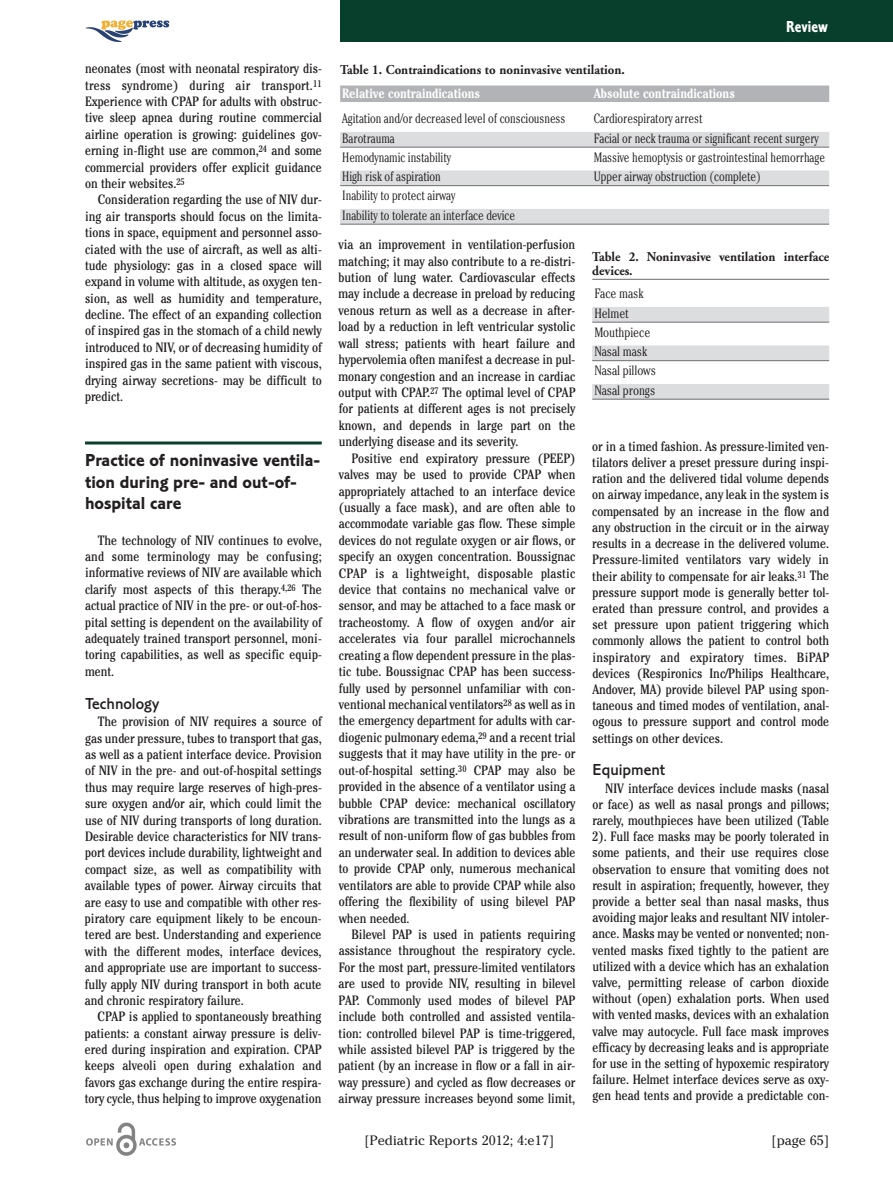
<style>
.page{position:relative;width:893px;height:1191px;background:#fff}
.page>*{position:absolute;margin:0;border:0;box-sizing:border-box;transform-origin:0 0}
.t1{font:18px/21.8px "Corinthian Bold Plain";color:#231f20}
.t2{font:16.5px "Corinthian Medium Plain";color:#231f20}
.t3{font:16.5px "Corinthian Bold Condensed Plain";color:#fff}
.t4{font:condensed 13.5px/16.4px "Cheltenham";color:#231f20;text-align:justify}
.t5{font:300 condensed 13.5px/19.2px "Cheltenham";letter-spacing:-.01em;color:#231f20;scale:.95 1}
.t6{font:700 13.5px/13.5px "Adobe Garamond";color:#231f20;scale:.95 1}
.t7{font:300 condensed 13.5px/19.2px "Cheltenham";letter-spacing:-.01em;color:#231f20}
.t8{font:700 condensed 13.5px "Cheltenham";letter-spacing:-.01em;color:#fff;scale:.95 1}
.t9{font:13.5px "Cheltenham";color:#231f20}
</style>
<div class="page">
<hr style="left:85px;top:441px;width:237px;height:3px;background:#083f2c">
<div style="left:340px;top:0;width:553px;height:42px;background:#083f2c"></div>
<img style="left:86px;top:1123px;width:90px;height:33px">
<img style="left:85px;top:20px;width:85px;height:22px">
<div style="left:340px;top:85px;width:489px;height:17px;background:#b2b3b7"></div>
<div style="left:340px;top:132px;width:489px;height:15px;background:#dcdddf"></div>
<hr style="left:340px;top:147px;width:489px;height:1px;background:#6c6d70">
<div style="left:340px;top:170px;width:489px;height:15px;background:#dcdddf"></div>
<hr style="left:340px;top:185px;width:489px;height:1px;background:#6c6d70">
<div style="left:340px;top:209px;width:489px;height:15px;background:#dcdddf"></div>
<hr style="left:340px;top:224px;width:489px;height:1px;background:#6c6d70">
<hr style="left:592px;top:279px;width:237px;height:1px;background:#6c6d70">
<div style="left:592px;top:307px;width:237px;height:15px;background:#dcdddf"></div>
<hr style="left:592px;top:322px;width:237px;height:1px;background:#6c6d70">
<div style="left:592px;top:345px;width:237px;height:15px;background:#dcdddf"></div>
<hr style="left:592px;top:360px;width:237px;height:1px;background:#6c6d70">
<div style="left:592px;top:384px;width:237px;height:15px;background:#dcdddf"></div>
<hr style="left:592px;top:399px;width:237px;height:1px;background:#6c6d70">
<p class="t4" style="left:85px;top:62px;width:238px">neonates (most with neonatal respiratory dis&shy;tress syndrome) during air transport.<sup>11<br></sup>Experience with CPAP for adults with obstruc&shy;tive sleep apnea during routine commercial airline operation is growing: guidelines gov&shy;erning in-flight use are common,<sup>24</sup> and some commercial providers offer explicit guidance on their websites.<sup>25</sup></p>
<p class="t4" style="left:85px;top:193px;width:238px;text-indent:13px">Consideration regarding the use of NIV dur&shy;ing air transports should focus on the limita&shy;tions in space, equipment and personnel asso&shy;ciated with the use of aircraft, as well as alti&shy;tude physiology: gas in a closed space will expand in volume with altitude, as oxygen ten&shy;sion, as well as humidity and temperature, decline. The effect of an expanding collection of inspired gas in the stomach of a child newly introduced to NIV, or of decreasing humidity of inspired gas in the same patient with viscous, drying airway secretions- may be difficult to predict.</p>
<h1 class="t1" style="left:85px;top:450px;width:237px">Practice of noninvasive ventila&shy;tion during pre- and out-of&shy;hospital care</h1>
<p class="t4" style="left:85px;top:533px;width:238px;text-indent:13px">The technology of NIV continues to evolve, and some terminology may be confusing; informative reviews of NIV are available which clarify most aspects of this therapy.<sup>4,26</sup> The actual practice of NIV in the pre- or out-of-hos&shy;pital setting is dependent on the availability of adequately trained transport personnel, moni&shy;toring capabilities, as well as specific equip&shy;ment.</p>
<p class="t2" style="left:85px;top:698px;width:76px">Technology</p>
<p class="t4" style="left:85px;top:714px;width:238px;text-indent:13px">The provision of NIV requires a source of gas under pressure, tubes to transport that gas, as well as a patient interface device. Provision of NIV in the pre- and out-of-hospital settings thus may require large reserves of high-pres&shy;sure oxygen and/or air, which could limit the use of NIV during transports of long duration.<br>Desirable device characteristics for NIV trans&shy;port devices include durability, lightweight and compact size, as well as compatibility with available types of power. Airway circuits that are easy to use and compatible with other res&shy;piratory care equipment likely to be encoun&shy;tered are best. Understanding and experience with the different modes, interface devices, and appropriate use are important to success&shy;fully apply NIV during transport in both acute and chronic respiratory failure.</p>
<p class="t4" style="left:85px;top:1009px;width:238px;text-indent:13px">CPAP is applied to spontaneously breathing patients: a constant airway pressure is deliv&shy;ered during inspiration and expiration. CPAP keeps alveoli open during exhalation and favors gas exchange during the entire respira&shy;tory cycle, thus helping to improve oxygenation</p>
<p class="t3" style="left:786px;top:21px;width:43px">Review</p>
<p class="t6" style="left:340px;top:64px;width:301px">Table 1. Contraindications to noninvasive ventilation.</p>
<p class="t8" style="left:342px;top:88px;width:147px">Relative contraindications</p>
<p class="t8" style="left:594px;top:88px;width:150px">Absolute contraindications</p>
<p class="t5" style="left:342px;top:110px;width:236px">Agitation and/or decreased level of consciousness</p>
<p class="t5" style="left:594px;top:110px;width:116px">Cardiorespiratory arrest</p>
<p class="t5" style="left:342px;top:130px;width:57px">Barotrauma</p>
<p class="t5" style="left:594px;top:130px;width:238px">Facial or neck trauma or significant recent surgery</p>
<p class="t5" style="left:342px;top:149px;width:116px">Hemodynamic instability</p>
<p class="t5" style="left:594px;top:149px;width:245px">Massive hemoptysis or gastrointestinal hemorrhage</p>
<p class="t5" style="left:342px;top:168px;width:105px">High risk of aspiration</p>
<p class="t5" style="left:594px;top:168px;width:177px">Upper airway obstruction (complete)</p>
<p class="t5" style="left:342px;top:187px;width:183px">Inability to protect airway<br>Inability to tolerate an interface device</p>
<p class="t6" style="left:592px;top:251px;width:251px">Table 2. Noninvasive ventilation interface devices.</p>
<p class="t7" style="left:594px;top:285px;width:63px">Face mask<br>Helmet<br>Mouthpiece<br>Nasal mask<br>Nasal pillows<br>Nasal prongs</p>
<p class="t4" style="left:339px;top:238px;width:238px">via an improvement in ventilation-perfusion matching; it may also contribute to a re-distri&shy;bution of lung water. Cardiovascular effects may include a decrease in preload by reducing venous return as well as a decrease in after&shy;load by a reduction in left ventricular systolic wall stress; patients with heart failure and hypervolemia often manifest a decrease in pul&shy;monary congestion and an increase in cardiac output with CPAP.<sup>27</sup> The optimal level of CPAP for patients at different ages is not precisely known, and depends in large part on the underlying disease and its severity.</p>
<p class="t4" style="left:339px;top:451px;width:238px;text-indent:13px">Positive end expiratory pressure (PEEP) valves may be used to provide CPAP when appropriately attached to an interface device (usually a face mask), and are often able to accommodate variable gas flow. These simple devices do not regulate oxygen or air flows, or specify an oxygen concentration. Boussignac CPAP is a lightweight, disposable plastic device that contains no mechanical valve or sensor, and may be attached to a face mask or tracheostomy. A flow of oxygen and/or air accelerates via four parallel microchannels creating a flow dependent pressure in the plas&shy;tic tube. Boussignac CPAP has been success&shy;fully used by personnel unfamiliar with con&shy;ventional mechanical ventilators<sup>28</sup> as well as in the emergency department for adults with car&shy;diogenic pulmonary edema,<sup>29</sup> and a recent trial suggests that it may have utility in the pre- or out-of-hospital setting.<sup>30</sup> CPAP may also be provided in the absence of a ventilator using a bubble CPAP device: mechanical oscillatory vibrations are transmitted into the lungs as a result of non-uniform flow of gas bubbles from an underwater seal. In addition to devices able to provide CPAP only, numerous mechanical ventilators are able to provide CPAP while also offering the flexibility of using bilevel PAP when needed.</p>
<p class="t4" style="left:339px;top:927px;width:238px;text-indent:13px">Bilevel PAP is used in patients requiring assistance throughout the respiratory cycle.<br>For the most part, pressure-limited ventilators are used to provide NIV, resulting in bilevel PAP. Commonly used modes of bilevel PAP include both controlled and assisted ventila&shy;tion: controlled bilevel PAP is time-triggered, while assisted bilevel PAP is triggered by the patient (by an increase in flow or a fall in air&shy;way pressure) and cycled as flow decreases or airway pressure increases beyond some limit,</p>
<p class="t4" style="left:592px;top:439px;width:238px">or in a timed fashion. As pressure-limited ven&shy;tilators deliver a preset pressure during inspi&shy;ration and the delivered tidal volume depends on airway impedance, any leak in the system is compensated by an increase in the flow and any obstruction in the circuit or in the airway results in a decrease in the delivered volume.<br>Pressure-limited ventilators vary widely in their ability to compensate for air leaks.<sup>31</sup> The pressure support mode is generally better tol&shy;erated than pressure control, and provides a set pressure upon patient triggering which commonly allows the patient to control both inspiratory and expiratory times. BiPAP devices (Respironics Inc/Philips Healthcare, Andover, MA) provide bilevel PAP using spon&shy;taneous and timed modes of ventilation, anal&shy;ogous to pressure support and control mode settings on other devices.</p>
<p class="t2" style="left:592px;top:764px;width:74px">Equipment</p>
<p class="t4" style="left:592px;top:781px;width:238px;text-indent:13px">NIV interface devices include masks (nasal or face) as well as nasal prongs and pillows; rarely, mouthpieces have been utilized (Table 2). Full face masks may be poorly tolerated in some patients, and their use requires close observation to ensure that vomiting does not result in aspiration; frequently, however, they provide a better seal than nasal masks, thus avoiding major leaks and resultant NIV intoler&shy;ance. Masks may be vented or nonvented; non&shy;vented masks fixed tightly to the patient are utilized with a device which has an exhalation valve, permitting release of carbon dioxide without (open) exhalation ports. When used with vented masks, devices with an exhalation valve may autocycle. Full face mask improves efficacy by decreasing leaks and is appropriate for use in the setting of hypoxemic respiratory failure. Helmet interface devices serve as oxy&shy;gen head tents and provide a predictable con-</p>
<p class="t9" style="left:364px;top:1132px;width:191px">[Pediatric Reports 2012; 4:e17]</p>
<p class="t9" style="left:771px;top:1132px;width:59px">[page 65]</p>
</div>
